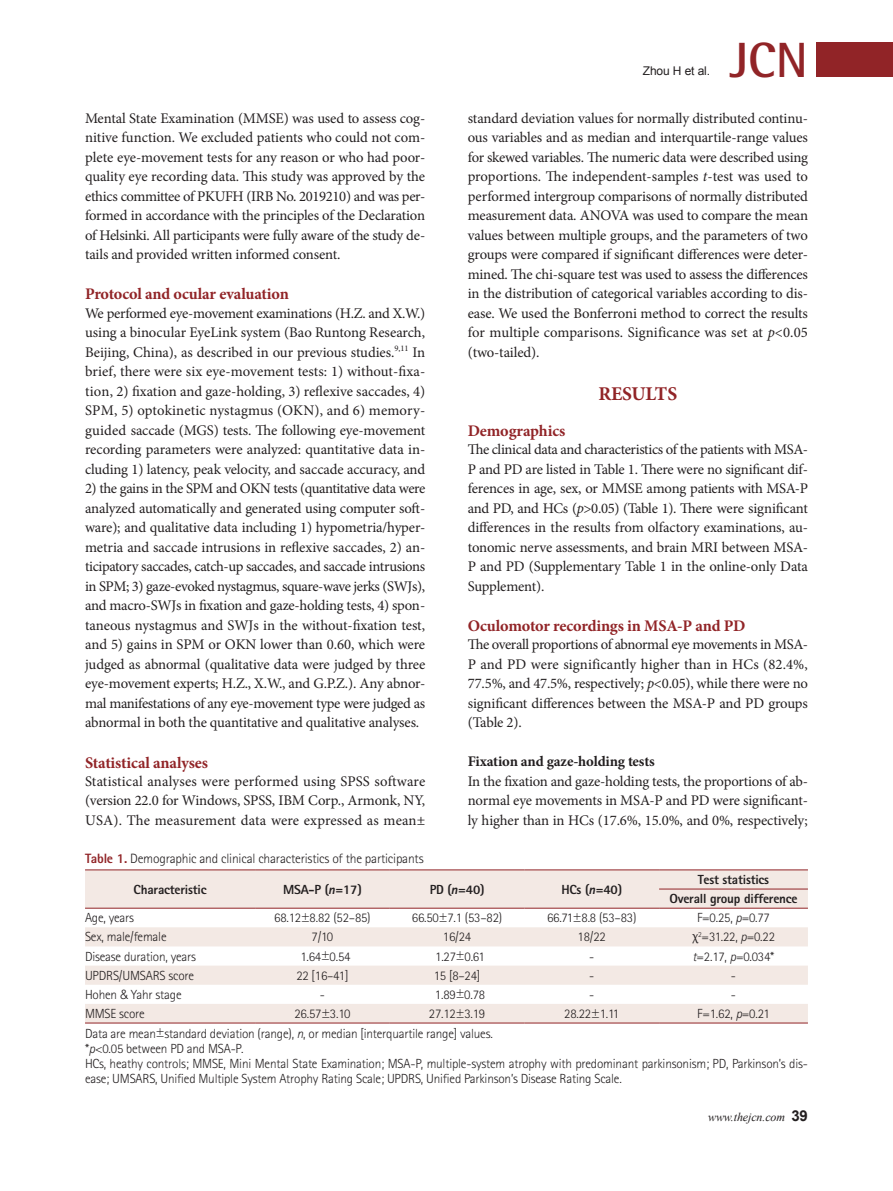
<style>
.page{position:relative;width:893px;height:1191px;background:#fff}
.page>*{position:absolute;margin:0;border:0;box-sizing:border-box;transform-origin:0 0}
.t1{font:700 49.5px "Rotis Semi Sans Std";color:#912427}
.t2{font:700 19.5px "Minion Pro";letter-spacing:-.01em;color:#912427}
.t3{font:700 16.2px "Minion Pro";letter-spacing:-.01em;color:#912427}
.t4{font:14.7px/19.5px "Minion Pro";letter-spacing:-.01em;color:#231f20;text-align:justify}
.t5{font:700 14.7px "Minion Pro";letter-spacing:-.01em;color:#231f20}
.t6{font:300 13.5px "Rotis Sans Serif Std";letter-spacing:-.015em;color:#231f20}
.t7{font:300 13.2px/15px "Rotis Sans Serif Std";letter-spacing:-.015em;color:#231f20}
.t8{font:800 13.2px/19.2px "Rotis Sans Serif Std";letter-spacing:-.015em;color:#231f20;text-align:center}
.t9{font:italic 12px "Times New Roman";letter-spacing:-.01em;color:#231f20}
.t10{font:12px "Arial";letter-spacing:-.01em;color:#231f20}
.s1{font-style:italic}
.s2{font-weight:800;color:#912427}
.s3{font-family:"Garamond";font-weight:400}
.s4{font-family:"Minion Pro";font-weight:400}
.s5{font-family:"Helvetica Neue LT Std"}
.s6{font-family:"Arial";font-weight:700;font-style:normal;font-size:15px}
</style>
<div class="page">
<div style="left:816px;top:43px;width:77px;height:34px;background:#912427"></div>
<svg style="left:85px;top:870px;width:723px;height:152px;fill:#f3e9e4"></svg>
<hr style="left:85px;top:869px;width:170px;height:1px;background:#912427">
<hr style="left:255px;top:869px;width:135px;height:1px;background:#912427">
<hr style="left:390px;top:869px;width:134px;height:1px;background:#912427">
<hr style="left:524px;top:869px;width:135px;height:1px;background:#912427">
<hr style="left:659px;top:869px;width:149px;height:1px;background:#912427">
<hr style="left:85px;top:1022px;width:170px;height:1px;background:#912427">
<hr style="left:255px;top:1022px;width:135px;height:1px;background:#912427">
<hr style="left:390px;top:1022px;width:134px;height:1px;background:#912427">
<hr style="left:524px;top:1022px;width:135px;height:1px;background:#912427">
<hr style="left:659px;top:1022px;width:149px;height:1px;background:#912427">
<hr style="left:85px;top:908px;width:170px;height:1px;background:#912427">
<hr style="left:255px;top:908px;width:135px;height:1px;background:#912427">
<hr style="left:390px;top:908px;width:134px;height:1px;background:#912427">
<hr style="left:524px;top:908px;width:135px;height:1px;background:#912427">
<hr style="left:659px;top:908px;width:149px;height:1px;background:#912427">
<hr style="left:659px;top:888px;width:149px;height:1px;background:#912427">
<p class="t4" style="left:85px;top:108px;width:342px">Mental State Examination (MMSE) was used to assess cog&shy;nitive function. We excluded patients who could not com&shy;plete eye-movement tests for any reason or who had poor&shy;quality eye recording data. This study was approved by the ethics committee of PKUFH (IRB No. 2019210) and was per&shy;formed in accordance with the principles of the Declaration of Helsinki. All participants were fully aware of the study de&shy;tails and provided written informed consent.</p>
<p class="t3" style="left:85px;top:283px;width:205px">Protocol and ocular evaluation</p>
<p class="t4" style="left:85px;top:303px;width:342px">We performed eye-movement examinations (H.Z. and X.W.) using a binocular EyeLink system (Bao Runtong Research, Beijing, China), as described in our previous studies.<sup>9,11</sup> In brief, there were six eye-movement tests: 1) without-fixa&shy;tion, 2) fixation and gaze-holding, 3) reflexive saccades, 4)<br>SPM, 5) optokinetic nystagmus (OKN), and 6) memory&shy;guided saccade (MGS) tests. The following eye-movement recording parameters were analyzed: quantitative data in&shy;cluding 1) latency, peak velocity, and saccade accuracy, and</p>
<p class="t4" style="left:85px;top:479px;width:342px">2) the gains in the SPM and OKN tests (quantitative data were analyzed automatically and generated using computer soft&shy;ware); and qualitative data including 1) hypometria/hyper&shy;metria and saccade intrusions in reflexive saccades, 2) an&shy;ticipatory saccades, catch-up saccades, and saccade intrusions in SPM; 3) gaze-evoked nystagmus, square-wave jerks (SWJs), and macro-SWJs in fixation and gaze-holding tests, 4) spon&shy;taneous nystagmus and SWJs in the without-fixation test, and 5) gains in SPM or OKN lower than 0.60, which were judged as abnormal (qualitative data were judged by three eye-movement experts; H.Z., X.W., and G.P.Z.). Any abnor&shy;mal manifestations of any eye-movement type were judged as abnormal in both the quantitative and qualitative analyses.</p>
<p class="t3" style="left:85px;top:751px;width:124px">Statistical analyses</p>
<p class="t4" style="left:85px;top:771px;width:342px">Statistical analyses were performed using SPSS software (version 22.0 for Windows, SPSS, IBM Corp., Armonk, NY, USA). The measurement data were expressed as mean±</p>
<p class="t10" style="left:643px;top:63px;width:69px">Zhou H et al.</p>
<h1 class="t1" style="left:730px;top:30px;width:80px">JCN</h1>
<p class="t4" style="left:468px;top:108px;width:342px">standard deviation values for normally distributed continu&shy;ous variables and as median and interquartile-range values for skewed variables. The numeric data were described using proportions. The independent-samples <span class="s1">t</span>-test was used to performed intergroup comparisons of normally distributed measurement data. ANOVA was used to compare the mean values between multiple groups, and the parameters of two groups were compared if significant differences were deter&shy;mined. The chi-square test was used to assess the differences in the distribution of categorical variables according to dis&shy;ease. We used the Bonferroni method to correct the results for multiple comparisons. Significance was set at <span class="s1">p</span>&lt;0.05 (two-tailed).</p>
<h2 class="t2" style="left:598px;top:380px;width:80px">RESULTS</h2>
<p class="t3" style="left:468px;top:419px;width:99px">Demographics</p>
<p class="t4" style="left:468px;top:440px;width:342px">The clinical data and characteristics of the patients with MSA-P and PD are listed in Table 1. There were no significant dif&shy;ferences in age, sex, or MMSE among patients with MSA-P and PD, and HCs (<span class="s1">p</span>&gt;0.05) (Table 1). There were significant differences in the results from olfactory examinations, au&shy;tonomic nerve assessments, and brain MRI between MSA-P and PD (Supplementary Table 1 in the online-only Data Supplement).</p>
<p class="t3" style="left:468px;top:614px;width:279px">Oculomotor recordings in MSA-P and PD</p>
<p class="t4" style="left:468px;top:635px;width:342px">The overall proportions of abnormal eye movements in MSA-P and PD were significantly higher than in HCs (82.4%, 77.5%, and 47.5%, respectively; <span class="s1">p</span>&lt;0.05), while there were no significant differences between the MSA-P and PD groups (Table 2).</p>
<p class="t5" style="left:468px;top:751px;width:189px">Fixation and gaze-holding tests</p>
<p class="t4" style="left:468px;top:771px;width:342px">In the fixation and gaze-holding tests, the proportions of ab&shy;normal eye movements in MSA-P and PD were significant&shy;ly higher than in HCs (17.6%, 15.0%, and 0%, respectively;</p>
<p class="t6" style="left:85px;top:850px;width:340px"><span class="s2">Table 1.</span> Demographic and clinical characteristics of the participants</p>
<p class="t8" style="left:134px;top:879px;width:74px">Characteristic</p>
<p class="t8" style="left:283px;top:879px;width:80px">MSA-P (<span class="s1">n</span>=17)</p>
<p class="t8" style="left:430px;top:879px;width:56px">PD (<span class="s1">n</span>=40)</p>
<p class="t8" style="left:561px;top:879px;width:62px">HCs (<span class="s1">n</span>=40)</p>
<p class="t8" style="left:669px;top:869px;width:130px">Test statistics<br>Overall group difference</p>
<p class="t7" style="left:85px;top:910px;width:51px">Age, years</p>
<p class="t7" style="left:274px;top:910px;width:98px">68.12<span class="s3">±</span>8.82 (52–85)</p>
<p class="t7" style="left:412px;top:910px;width:92px">66.50<span class="s3">±</span>7.1 (53–82)</p>
<p class="t7" style="left:547px;top:910px;width:91px">66.71<span class="s3">±</span>8.8 (53–83)</p>
<p class="t7" style="left:697px;top:910px;width:74px">F=0.25, <span class="s1">p</span>=0.77</p>
<p class="t7" style="left:85px;top:929px;width:83px">Sex, male/female</p>
<p class="t7" style="left:312px;top:929px;width:23px">7/10</p>
<p class="t7" style="left:443px;top:929px;width:30px">16/24</p>
<p class="t7" style="left:578px;top:929px;width:30px">18/22</p>
<p class="t7" style="left:692px;top:929px;width:85px"><span class="s4">χ</span><sup>2</sup>=31.22, <span class="s1">p</span>=0.22</p>
<p class="t7" style="left:85px;top:948px;width:112px">Disease duration, years</p>
<p class="t7" style="left:300px;top:948px;width:52px">1.64<span class="s3">±</span>0.54</p>
<p class="t7" style="left:435px;top:948px;width:51px">1.27<span class="s3">±</span>0.61</p>
<p class="t7" style="left:589px;top:948px;width:7px">-</p>
<p class="t7" style="left:693px;top:948px;width:83px"><span class="s1">t</span>=2.17, <span class="s1">p</span>=0.034*</p>
<p class="t7" style="left:85px;top:967px;width:111px">UPDRS/UMSARS score</p>
<p class="t7" style="left:296px;top:967px;width:54px">22 [16–41]</p>
<p class="t7" style="left:434px;top:967px;width:48px">15 [8–24]</p>
<p class="t7" style="left:589px;top:967px;width:7px">-</p>
<p class="t7" style="left:731px;top:967px;width:7px">-</p>
<p class="t7" style="left:85px;top:987px;width:98px">Hohen <span class="s5">&amp;</span> Yahr stage</p>
<p class="t7" style="left:320px;top:987px;width:7px">-</p>
<p class="t7" style="left:435px;top:987px;width:52px">1.89<span class="s3">±</span>0.78</p>
<p class="t7" style="left:589px;top:987px;width:7px">-</p>
<p class="t7" style="left:731px;top:987px;width:7px">-</p>
<p class="t7" style="left:85px;top:1006px;width:61px">MMSE score</p>
<p class="t7" style="left:294px;top:1006px;width:57px">26.57<span class="s3">±</span>3.10</p>
<p class="t7" style="left:429px;top:1006px;width:58px">27.12<span class="s3">±</span>3.19</p>
<p class="t7" style="left:564px;top:1006px;width:56px">28.22<span class="s3">±</span>1.11</p>
<p class="t7" style="left:697px;top:1006px;width:74px">F=1.62, <span class="s1">p</span>=0.21</p>
<p class="t7" style="left:85px;top:1025px;width:724px">Data are mean<span class="s3">±</span>standard deviation (range), <span class="s1">n</span>, or median [interquartile range] values.<br>*<span class="s1">p</span>&lt;0.05 between PD and MSA-P.<br>HCs, heathy controls; MMSE, Mini Mental State Examination; MSA-P, multiple-system atrophy with predominant parkinsonism; PD, Parkinson’s dis&shy;ease; UMSARS, Unified Multiple System Atrophy Rating Scale; UPDRS, Unified Parkinson’s Disease Rating Scale.</p>
<p class="t9" style="left:708px;top:1108px;width:101px">www.thejcn.com <span class="s6">39</span></p>
</div>
